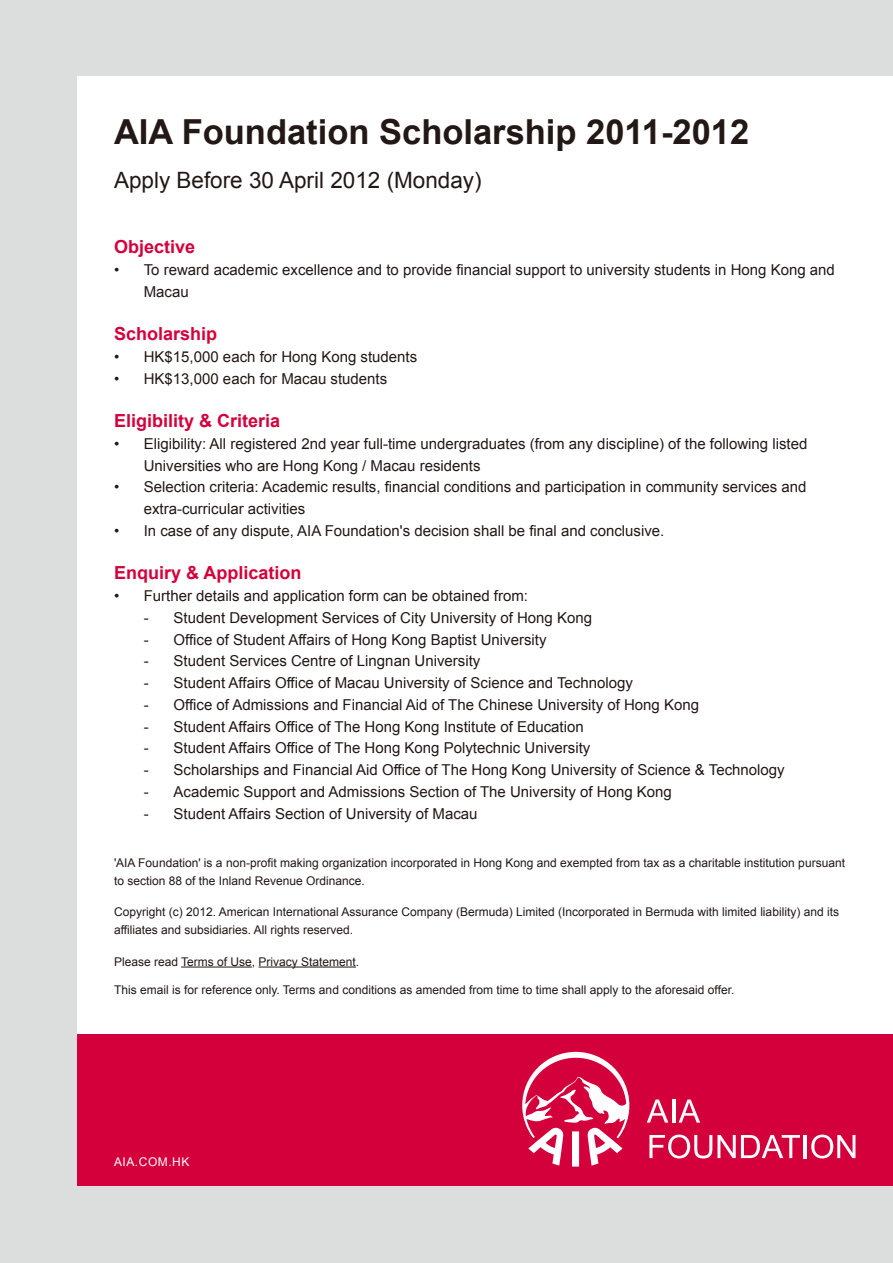
<style>
.page{position:relative;width:893px;height:1263px;background:#dcdddd}
.page>*{position:absolute;margin:0;border:0;box-sizing:border-box;transform-origin:0 0}
.t1{font:700 34.5px "Arial";color:#221815}
.t2{font:22.5px "Arial";color:#221815}
.t3{font:700 18px "Arial";color:#d4003b}
.t4{font:15px/21.8px "Arial";color:#221815}
.t5{font:12px/18px "Arial";color:#221815}
.t6{font:12px "Arial";letter-spacing:.045em;color:#fff}
</style>
<div class="page">
<div style="left:77px;top:1032px;width:816px;height:153px;background:#d4003b"></div>
<div style="left:77px;top:77px;width:816px;height:957px;background:#fff"></div>
<svg style="left:522px;top:1052px;width:107px;height:114px"></svg>
<svg style="left:647px;top:1099px;width:21px;height:23px"></svg>
<hr style="left:672px;top:1099px;width:3px;height:23px;background:#fff">
<svg style="left:679px;top:1099px;width:21px;height:23px"></svg>
<svg style="left:649px;top:1134px;width:151px;height:24px"></svg>
<hr style="left:804px;top:1135px;width:3px;height:23px;background:#fff">
<svg style="left:811px;top:1134px;width:44px;height:24px"></svg>
<hr style="left:181px;top:966px;width:71px;height:1px;background:#221815">
<hr style="left:259px;top:966px;width:97px;height:1px;background:#221815">
<h1 class="t1" style="left:114px;top:113px;width:637px">AIA Foundation Scholarship 2011-2012</h1>
<h2 class="t2" style="left:114px;top:167px;width:369px">Apply Before 30 April 2012 (Monday)</h2>
<p class="t3" style="left:114px;top:237px;width:83px">Objective</p>
<p class="t4" style="left:144px;top:259px;width:693px;text-indent:-30px">• To reward academic excellence and to provide financial support to university students in Hong Kong and<br>Macau</p>
<p class="t3" style="left:114px;top:324px;width:105px">Scholarship</p>
<p class="t4" style="left:114px;top:346px;width:305px">• HK$15,000 each for Hong Kong students</p>
<p class="t4" style="left:114px;top:368px;width:275px">• HK$13,000 each for Macau students</p>
<p class="t3" style="left:114px;top:411px;width:168px">Eligibility &amp; Criteria</p>
<p class="t4" style="left:144px;top:433px;width:665px;text-indent:-30px">• Eligibility: All registered 2nd year full-time undergraduates (from any discipline) of the following listed<br>Universities who are Hong Kong / Macau residents</p>
<p class="t4" style="left:144px;top:476px;width:664px;text-indent:-30px">• Selection criteria: Academic results, financial conditions and participation in community services and extra-curricular activities</p>
<p class="t4" style="left:114px;top:520px;width:552px">• In case of any dispute, AIA Foundation's decision shall be final and conclusive.</p>
<p class="t3" style="left:114px;top:563px;width:189px">Enquiry &amp; Application</p>
<p class="t4" style="left:114px;top:585px;width:416px">• Further details and application form can be obtained from:</p>
<p class="t4" style="left:144px;top:607px;width:450px">- Student Development Services of City University of Hong Kong</p>
<p class="t4" style="left:144px;top:629px;width:404px">- Office of Student Affairs of Hong Kong Baptist University</p>
<p class="t4" style="left:144px;top:650px;width:338px">- Student Services Centre of Lingnan University</p>
<p class="t4" style="left:144px;top:672px;width:491px">- Student Affairs Office of Macau University of Science and Technology</p>
<p class="t4" style="left:144px;top:694px;width:557px">- Office of Admissions and Financial Aid of The Chinese University of Hong Kong</p>
<p class="t4" style="left:144px;top:716px;width:442px">- Student Affairs Office of The Hong Kong Institute of Education</p>
<p class="t4" style="left:144px;top:737px;width:448px">- Student Affairs Office of The Hong Kong Polytechnic University</p>
<p class="t4" style="left:144px;top:759px;width:642px">- Scholarships and Financial Aid Office of The Hong Kong University of Science &amp; Technology</p>
<p class="t4" style="left:144px;top:781px;width:530px">- Academic Support and Admissions Section of The University of Hong Kong</p>
<p class="t4" style="left:144px;top:803px;width:335px">- Student Affairs Section of University of Macau</p>
<p class="t5" style="left:114px;top:853px;width:732px">'AIA Foundation' is a non-profit making organization incorporated in Hong Kong and exempted from tax as a charitable institution pursuant to section 88 of the Inland Revenue Ordinance.</p>
<p class="t5" style="left:114px;top:903px;width:726px">Copyright (c) 2012. American International Assurance Company (Bermuda) Limited (Incorporated in Bermuda with limited liability) and its affiliates and subsidiaries. All rights reserved.</p>
<p class="t5" style="left:114px;top:952px;width:247px">Please read Terms of Use, Privacy Statement.</p>
<p class="t5" style="left:114px;top:981px;width:622px">This email is for reference only. Terms and conditions as amended from time to time shall apply to the aforesaid offer.</p>
<p class="t6" style="left:114px;top:1155px;width:77px">AIA.COM.HK</p>
</div>
